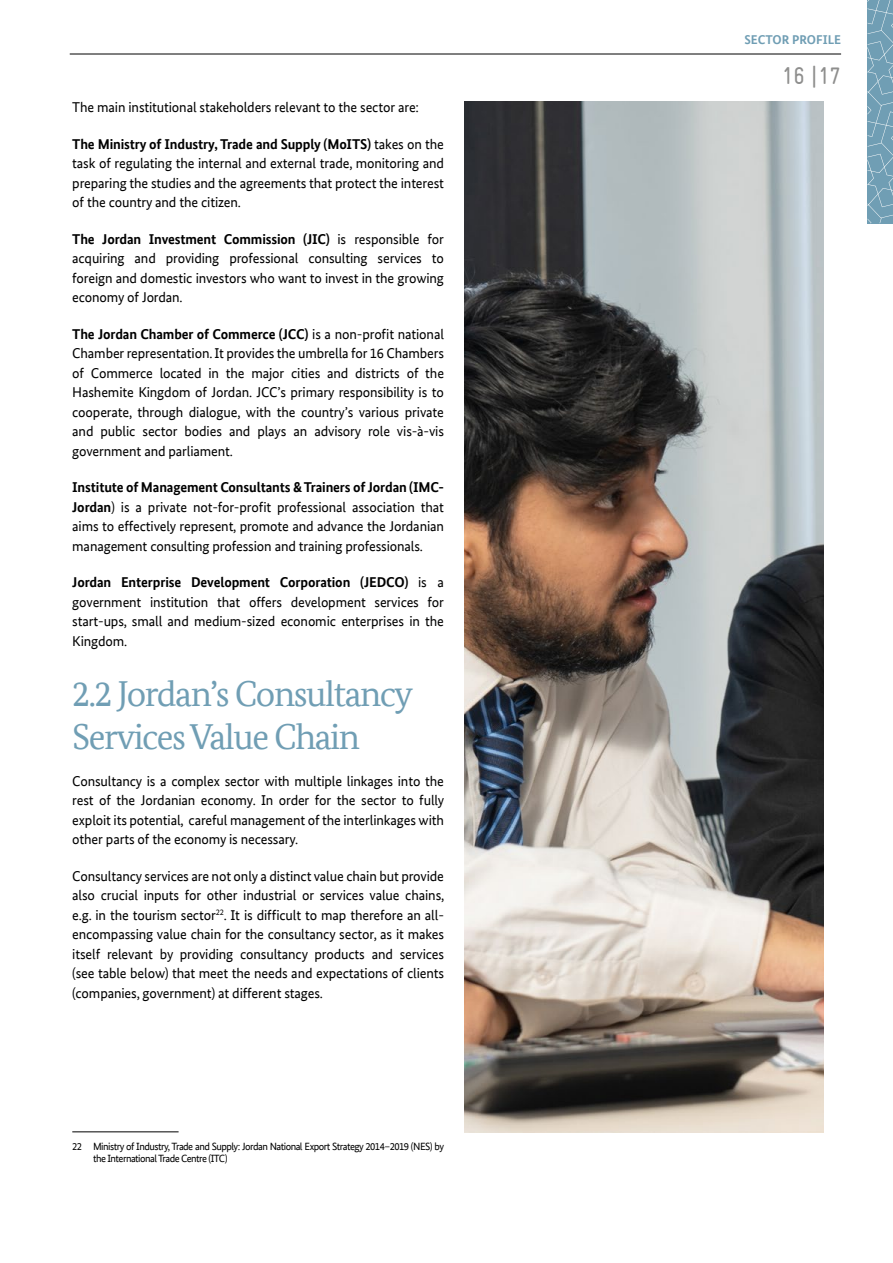
<style>
.page{position:relative;width:893px;height:1263px;background:#fff}
.page>*{position:absolute;margin:0;border:0;box-sizing:border-box;transform-origin:0 0}
.t1{font:36px/43.2px "Bundes Serif Office";letter-spacing:-.04em;color:#709eb4}
.t2{font:24px "Gravur Condensed";color:#8e8e8d}
.t3{font:14.25px/19.5px "Bundes Sans Office";letter-spacing:-.01em;color:#000;text-align:justify}
.t4{font:700 12.75px "Bundes Sans Office";color:#709eb4}
.t5{font:10.5px/12px "Bundes Sans Office";letter-spacing:-.05em;color:#000}
.s1{font-weight:700}
</style>
<div class="page">
<svg style="left:867px;top:0;width:26px;height:223px;background:#78a3b8"></svg>
<hr style="left:70px;top:54px;width:771px;height:1px;background:#000">
<hr style="left:72px;top:1131px;width:107px;height:1px;background:#000">
<img style="left:465px;top:101px;width:358px;height:1031px">
<p class="t3" style="left:72px;top:97px;width:348px">The main institutional stakeholders relevant to the sector are:</p>
<p class="t3" style="left:72px;top:134px;width:373px"><span class="s1">The Ministry of Industry, Trade and Supply (MoITS)</span> takes on the task of regulating the internal and external trade, monitoring and preparing the studies and the agreements that protect the interest of the country and the citizen.</p>
<p class="t3" style="left:72px;top:229px;width:373px"><span class="s1">The Jordan Investment Commission (JIC)</span> is responsible for acquiring and providing professional consulting services to foreign and domestic investors who want to invest in the growing economy of Jordan.</p>
<p class="t3" style="left:72px;top:324px;width:373px"><span class="s1">The Jordan Chamber of Commerce (JCC)</span> is a non-profit national Chamber representation. It provides the umbrella for 16 Chambers of Commerce located in the major cities and districts of the Hashemite Kingdom of Jordan. JCC’s primary responsibility is to cooperate, through dialogue, with the country’s various private and public sector bodies and plays an advisory role vis-à-vis government and parliament.</p>
<p class="t3" style="left:72px;top:477px;width:373px"><span class="s1">Institute of Management Consultants &amp; Trainers of Jordan (IMC-Jordan</span>) is a private not-for-profit professional association that aims to effectively represent, promote and advance the Jordanian management consulting profession and training professionals.</p>
<p class="t3" style="left:72px;top:572px;width:373px"><span class="s1">Jordan Enterprise Development Corporation (JEDCO)</span> is a government institution that offers development services for start-ups, small and medium-sized economic enterprises in the Kingdom.</p>
<h1 class="t1" style="left:72px;top:672px;width:342px">2.2 Jordan’s Consultancy<br>Services Value Chain</h1>
<p class="t3" style="left:72px;top:771px;width:374px">Consultancy is a complex sector with multiple linkages into the rest of the Jordanian economy. In order for the sector to fully exploit its potential, careful management of the interlinkages with other parts of the economy is necessary.</p>
<p class="t3" style="left:72px;top:866px;width:374px">Consultancy services are not only a distinct value chain but provide also crucial inputs for other industrial or services value chains, e.g. in the tourism sector<sup>22</sup>. It is difficult to map therefore an all&shy;encompassing value chain for the consultancy sector, as it makes itself relevant by providing consultancy products and services (see table below) that meet the needs and expectations of clients (companies, government) at different stages.</p>
<p class="t5" style="left:93px;top:1140px;width:352px;text-indent:-21px">22 Ministry of Industry, Trade and Supply: Jordan National Export Strategy 2014–2019 (NES) by the International Trade Centre (ITC)</p>
<p class="t4" style="left:744px;top:32px;width:98px">SECTOR PROFILE</p>
<h2 class="t2" style="left:782px;top:62px;width:61px">16 |17</h2>
</div>
